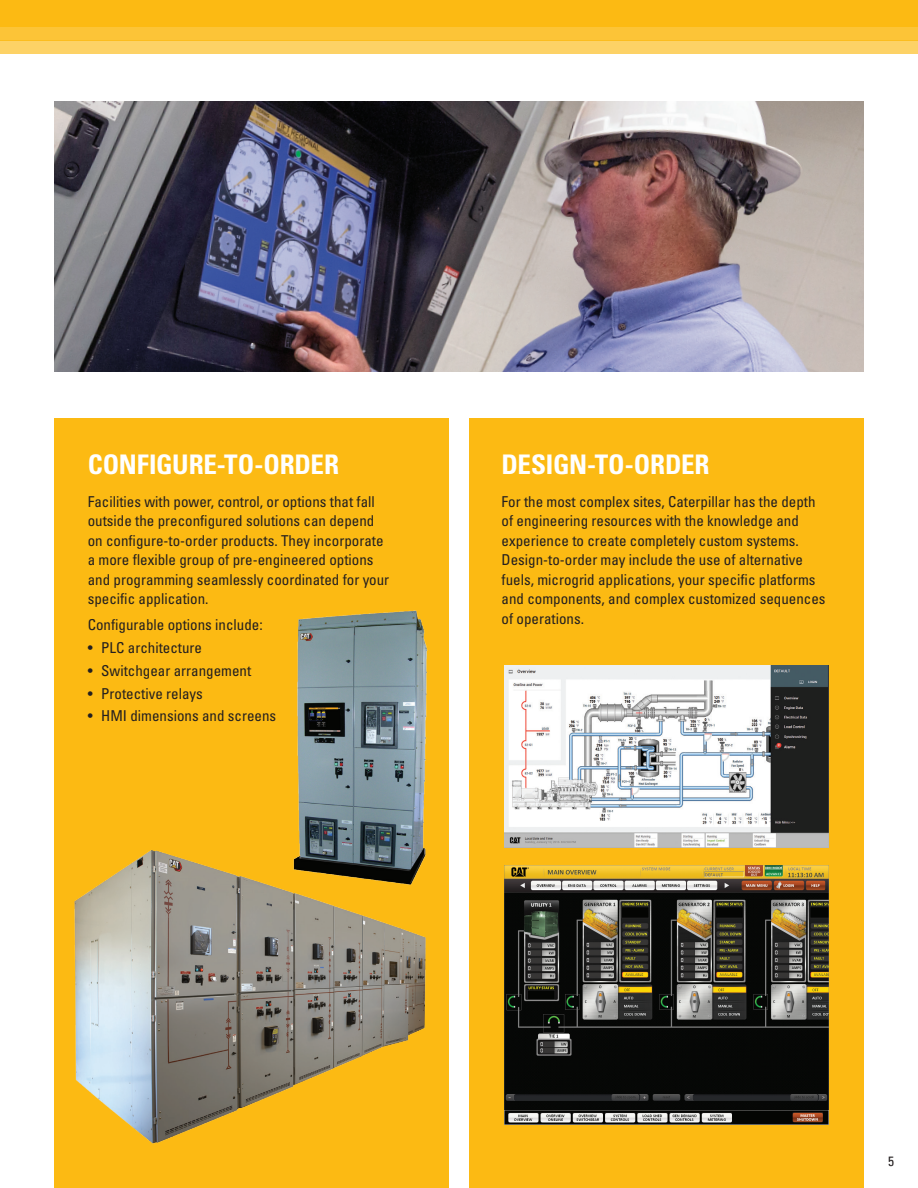
<style>
.page{position:relative;width:918px;height:1188px;background:#fff}
.page>*{position:absolute;margin:0;border:0;box-sizing:border-box;transform-origin:0 0}
.t1{font:700 condensed 27px "Univers";letter-spacing:-.005em;color:#fff}
.t2{font:condensed 15px/19.5px "Univers";color:#231f20}
.t3{font:condensed 13.5px "Univers";color:#231f20}
</style>
<div class="page">
<div style="left:470px;top:418px;width:394px;height:770px;background:#fcba13"></div>
<div style="left:54px;top:418px;width:394px;height:770px;background:#fcba13"></div>
<img style="left:74px;top:839px;width:396px;height:319px">
<img style="left:505px;top:865px;width:324px;height:259px">
<img style="left:54px;top:101px;width:810px;height:270px">
<div style="left:0;top:0;width:918px;height:27px;background:#fcba13"></div>
<div style="left:0;top:27px;width:918px;height:13px;background:#fcc437"></div>
<div style="left:0;top:40px;width:918px;height:14px;background:#fdd266"></div>
<img style="left:282px;top:610px;width:161px;height:286px">
<img style="left:505px;top:665px;width:324px;height:182px">
<p class="t1" style="left:88px;top:448px;width:253px">CONFIGURE-TO-ORDER</p>
<p class="t2" style="left:88px;top:491px;width:303px">Facilities with power, control, or options that fall outside the preconfigured solutions can depend on configure-to-order products. They incorporate a more flexible group of pre-engineered options and programming seamlessly coordinated for your specific application.</p>
<p class="t2" style="left:88px;top:615px;width:176px">Configurable options include:</p>
<p class="t2" style="left:88px;top:638px;width:116px">• PLC architecture</p>
<p class="t2" style="left:88px;top:661px;width:165px">• Switchgear arrangement</p>
<p class="t2" style="left:88px;top:683px;width:117px">• Protective relays</p>
<p class="t2" style="left:88px;top:706px;width:190px">• HMI dimensions and screens</p>
<p class="t1" style="left:502px;top:448px;width:210px">DESIGN-TO-ORDER</p>
<p class="t2" style="left:502px;top:491px;width:326px">For the most complex sites, Caterpillar has the depth of engineering resources with the knowledge and experience to create completely custom systems.<br>Design-to-order may include the use of alternative fuels, microgrid applications, your specific platforms and components, and complex customized sequences of operations.</p>
<p class="t3" style="left:888px;top:1153px;width:7px">5</p>
</div>
